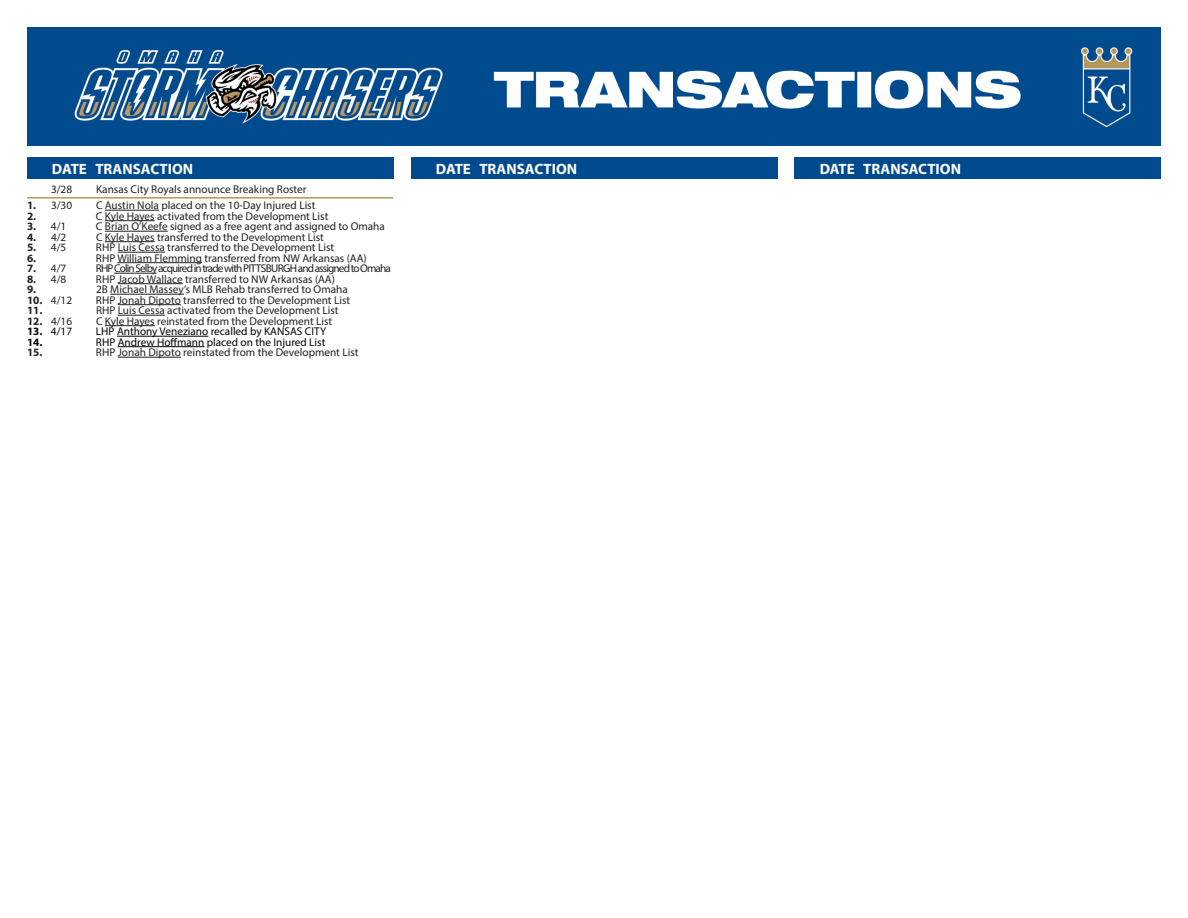
<style>
.page{position:relative;width:1188px;height:918px;background:#fff}
.page>*{position:absolute;margin:0;border:0;box-sizing:border-box;transform-origin:0 0}
.t1{font:700 15px "Myriad Pro";color:#fff}
.t2{font:11.25px "Myriad Pro";color:#231f20}
.t3{font:11.25px "Myriad Pro";color:#000}
.t4{font:11.25px "Myriad Pro";letter-spacing:-.08em;color:#231f20}
.t5{font:700 11.25px "Myriad Pro";color:#231f20}
.t6{font:700 11.25px "Myriad Pro";color:#000}
.s1{font-weight:700}
</style>
<div class="page">
<img style="left:27px;top:27px;width:1134px;height:119px">
<hr style="left:105px;top:210px;width:54px;height:1px;background:#231f20">
<hr style="left:105px;top:220px;width:50px;height:1px;background:#231f20">
<hr style="left:105px;top:231px;width:63px;height:1px;background:#231f20">
<hr style="left:105px;top:241px;width:50px;height:1px;background:#231f20">
<hr style="left:118px;top:252px;width:47px;height:1px;background:#231f20">
<hr style="left:117px;top:262px;width:85px;height:1px;background:#231f20">
<hr style="left:114px;top:273px;width:43px;height:1px;background:#231f20">
<hr style="left:118px;top:283px;width:65px;height:1px;background:#231f20">
<hr style="left:110px;top:294px;width:74px;height:1px;background:#231f20">
<hr style="left:118px;top:304px;width:63px;height:1px;background:#231f20">
<hr style="left:118px;top:315px;width:47px;height:1px;background:#231f20">
<hr style="left:105px;top:325px;width:50px;height:1px;background:#231f20">
<hr style="left:117px;top:336px;width:91px;height:1px;background:#000">
<hr style="left:118px;top:346px;width:86px;height:1px;background:#000">
<hr style="left:118px;top:357px;width:63px;height:1px;background:#231f20">
<hr style="left:27px;top:197px;width:366px;height:2px;background:#b39758">
<div style="left:27px;top:158px;width:366px;height:21px;background:#004a8d"></div>
<div style="left:411px;top:158px;width:366px;height:21px;background:#004a8d"></div>
<div style="left:795px;top:158px;width:366px;height:21px;background:#004a8d"></div>
<p class="t1" style="left:52px;top:159px;width:143px">DATE TRANSACTION</p>
<p class="t1" style="left:436px;top:159px;width:143px">DATE TRANSACTION</p>
<p class="t1" style="left:820px;top:159px;width:143px">DATE TRANSACTION</p>
<p class="t2" style="left:51px;top:182px;width:23px">3/28</p>
<p class="t2" style="left:96px;top:182px;width:212px">Kansas City Royals announce Breaking Roster</p>
<p class="t2" style="left:27px;top:198px;width:47px"><span class="s1">1.</span> 3/30</p>
<p class="t2" style="left:96px;top:198px;width:221px">C Austin Nola placed on the 10-Day Injured List</p>
<p class="t5" style="left:27px;top:208px;width:11px">2.</p>
<p class="t2" style="left:96px;top:209px;width:234px">C Kyle Hayes activated from the Development List</p>
<p class="t2" style="left:27px;top:219px;width:41px"><span class="s1">3.</span> 4/1</p>
<p class="t2" style="left:96px;top:219px;width:290px">C Brian O’Keefe signed as a free agent and assigned to Omaha</p>
<p class="t2" style="left:27px;top:230px;width:41px"><span class="s1">4.</span> 4/2</p>
<p class="t2" style="left:96px;top:230px;width:230px">C Kyle Hayes transferred to the Development List</p>
<p class="t2" style="left:27px;top:240px;width:41px"><span class="s1">5.</span> 4/5</p>
<p class="t2" style="left:96px;top:240px;width:240px">RHP Luis Cessa transferred to the Development List</p>
<p class="t5" style="left:27px;top:250px;width:11px">6.</p>
<p class="t2" style="left:96px;top:251px;width:272px">RHP William Flemming transferred from NW Arkansas (AA)</p>
<p class="t2" style="left:27px;top:261px;width:41px"><span class="s1">7.</span> 4/7</p>
<p class="t4" style="left:96px;top:261px;width:296px">RHP Colin Selby acquired in trade with PITTSBURGH and assigned to Omaha</p>
<p class="t2" style="left:27px;top:272px;width:41px"><span class="s1">8.</span> 4/8</p>
<p class="t2" style="left:96px;top:272px;width:240px">RHP Jacob Wallace transferred to NW Arkansas (AA)</p>
<p class="t5" style="left:27px;top:282px;width:11px">9.</p>
<p class="t2" style="left:96px;top:282px;width:253px">2B Michael Massey’s MLB Rehab transferred to Omaha</p>
<p class="t2" style="left:27px;top:293px;width:47px"><span class="s1">10.</span> 4/12</p>
<p class="t2" style="left:96px;top:293px;width:256px">RHP Jonah Dipoto transferred to the Development List</p>
<p class="t5" style="left:27px;top:303px;width:17px">11.</p>
<p class="t2" style="left:96px;top:303px;width:244px">RHP Luis Cessa activated from the Development List</p>
<p class="t2" style="left:27px;top:314px;width:47px"><span class="s1">12.</span> 4/16</p>
<p class="t2" style="left:96px;top:314px;width:238px">C Kyle Hayes reinstated from the Development List</p>
<p class="t3" style="left:27px;top:324px;width:47px"><span class="s1">13.</span> 4/17</p>
<p class="t3" style="left:96px;top:324px;width:232px">LHP Anthony Veneziano recalled by KANSAS CITY</p>
<p class="t6" style="left:27px;top:334px;width:17px">14.</p>
<p class="t3" style="left:96px;top:335px;width:231px">RHP Andrew Hoffmann placed on the Injured List</p>
<p class="t5" style="left:27px;top:345px;width:17px">15.</p>
<p class="t2" style="left:96px;top:345px;width:264px">RHP Jonah Dipoto reinstated from the Development List</p>
</div>
